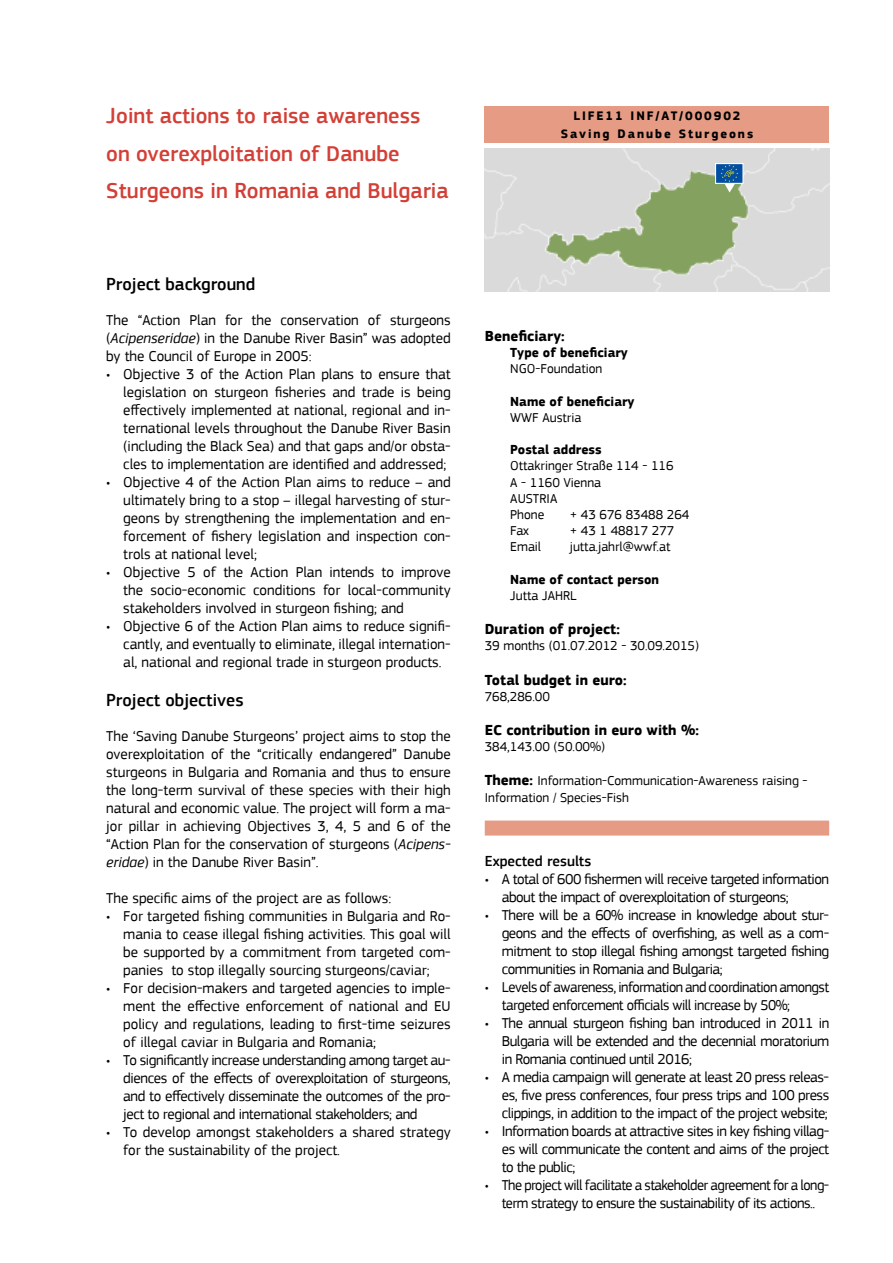
<style>
.page{position:relative;width:893px;height:1263px;background:#fff}
.page>*{position:absolute;margin:0;border:0;box-sizing:border-box;transform-origin:0 0}
.t1{font:500 22.5px/37.5px "PF Square Sans Pro";color:#d33f36}
.t2{font:500 18px "PF Square Sans Pro";color:#000}
.t3{font:15px/18px "PF Square Sans Pro";letter-spacing:-.025em;color:#000;text-align:justify}
.t4{font:15px/18px "PF Square Sans Pro";color:#000}
.t5{font:15px/18px "PF Square Sans Pro";letter-spacing:-.025em;color:#000;text-align:center;scale:.96 1}
.t6{font:700 15px "PF Square Sans Pro";color:#000}
.t7{font:500 15px "PF Square Sans Pro";color:#000}
.t8{font:13.5px/16.2px "PF Square Sans Pro";color:#000}
.t9{font:700 13.5px "PF Square Sans Pro";color:#000}
.t10{font:700 12.75px/18px "PF Square Sans Pro";letter-spacing:.15em;color:#000;text-align:center}
.s1{font-style:italic}
.s2{font-weight:700;font-size:15px}
</style>
<div class="page">
<svg style="left:484px;top:148px;width:346px;height:1px"></svg>
<div style="left:485px;top:820px;width:344px;height:15px;background:#e69b85"></div>
<div style="left:485px;top:106px;width:344px;height:37px;background:#e69b85"></div>
<img style="left:485px;top:149px;width:344px;height:142px">
<div style="left:715px;top:163px;width:28px;height:21px;background:#034ea2;border:1px solid #fff"></div>
<svg style="left:721px;top:165px;width:17px;height:28px"></svg>
<h1 class="t1" style="left:106px;top:97px;width:344px">Joint actions to raise awareness on overexploitation of Danube<br>Sturgeons in Romania and Bulgaria</h1>
<p class="t10" style="left:561px;top:107px;width:194px">LIFE11 INF/AT/000902<br>Saving Danube Sturgeons</p>
<p class="t2" style="left:106px;top:273px;width:151px">Project background</p>
<p class="t3" style="left:106px;top:311px;width:346px">The “Action Plan for the conservation of sturgeons (<span class="s1">Acipenseridae</span>) in the Danube River Basin” was adopted by the Council of Europe in 2005:</p>
<p class="t3" style="left:123px;top:365px;width:329px;text-indent:-17px">• Objective 3 of the Action Plan plans to ensure that legislation on sturgeon fisheries and trade is being effectively implemented at national, regional and in&shy;ternational levels throughout the Danube River Basin (including the Black Sea) and that gaps and/or obsta&shy;cles to implementation are identified and addressed;</p>
<p class="t3" style="left:123px;top:473px;width:329px;text-indent:-17px">• Objective 4 of the Action Plan aims to reduce – and ultimately bring to a stop – illegal harvesting of stur&shy;geons by strengthening the implementation and en&shy;forcement of fishery legislation and inspection con&shy;trols at national level;</p>
<p class="t3" style="left:123px;top:563px;width:329px;text-indent:-17px">• Objective 5 of the Action Plan intends to improve the socio-economic conditions for local-community stakeholders involved in sturgeon fishing; and</p>
<p class="t3" style="left:123px;top:617px;width:329px;text-indent:-17px">• Objective 6 of the Action Plan aims to reduce signifi&shy;cantly, and eventually to eliminate, illegal internation&shy;al, national and regional trade in sturgeon products.</p>
<p class="t2" style="left:106px;top:689px;width:139px">Project objectives</p>
<p class="t3" style="left:106px;top:727px;width:346px">The ‘Saving Danube Sturgeons’ project aims to stop the overexploitation of the “critically endangered” Danube sturgeons in Bulgaria and Romania and thus to ensure the long-term survival of these species with their high natural and economic value. The project will form a ma&shy;jor pillar in achieving Objectives 3, 4, 5 and 6 of the “Action Plan for the conservation of sturgeons (<span class="s1">Acipens&shy;eridae</span>) in the Danube River Basin”.</p>
<p class="t4" style="left:106px;top:889px;width:287px">The specific aims of the project are as follows:</p>
<p class="t3" style="left:123px;top:907px;width:329px;text-indent:-17px">• For targeted fishing communities in Bulgaria and Ro&shy;mania to cease illegal fishing activities. This goal will be supported by a commitment from targeted com&shy;panies to stop illegally sourcing sturgeons/caviar;</p>
<p class="t3" style="left:123px;top:979px;width:329px;text-indent:-17px">• For decision-makers and targeted agencies to imple&shy;ment the effective enforcement of national and EU policy and regulations, leading to first-time seizures of illegal caviar in Bulgaria and Romania;</p>
<p class="t3" style="left:123px;top:1051px;width:329px;text-indent:-17px">• To significantly increase understanding among target au&shy;diences of the effects of overexploitation of sturgeons, and to effectively disseminate the outcomes of the pro&shy;ject to regional and international stakeholders; and</p>
<p class="t4" style="left:123px;top:1123px;width:329px;text-indent:-17px">• To develop amongst stakeholders a shared strategy for the sustainability of the project.</p>
<p class="t6" style="left:485px;top:327px;width:81px">Beneficiary:</p>
<p class="t9" style="left:510px;top:344px;width:119px">Type of beneficiary</p>
<p class="t8" style="left:510px;top:361px;width:94px">NGO-Foundation</p>
<p class="t9" style="left:510px;top:393px;width:126px">Name of beneficiary</p>
<p class="t8" style="left:510px;top:409px;width:73px">WWF Austria</p>
<p class="t9" style="left:510px;top:442px;width:93px">Postal address</p>
<p class="t8" style="left:510px;top:458px;width:165px">Ottakringer Straße 114 - 116<br>A - 1160 Vienna<br>AUSTRIA<br>Phone</p>
<p class="t8" style="left:570px;top:507px;width:121px">+ 43 676 83488 264</p>
<p class="t8" style="left:510px;top:523px;width:20px">Fax</p>
<p class="t8" style="left:570px;top:523px;width:106px">+ 43 1 48817 277</p>
<p class="t8" style="left:510px;top:539px;width:32px">Email</p>
<p class="t8" style="left:570px;top:539px;width:102px">jutta.jahrl@wwf.at</p>
<p class="t9" style="left:510px;top:571px;width:150px">Name of contact person</p>
<p class="t8" style="left:510px;top:588px;width:68px">Jutta JAHRL</p>
<p class="t6" style="left:485px;top:620px;width:137px">Duration of project:</p>
<p class="t8" style="left:485px;top:638px;width:216px">39 months (01.07.2012 - 30.09.2015)</p>
<p class="t6" style="left:485px;top:671px;width:143px">Total budget in euro:</p>
<p class="t8" style="left:485px;top:688px;width:67px">768,286.00</p>
<p class="t6" style="left:485px;top:721px;width:216px">EC contribution in euro with %:</p>
<p class="t8" style="left:485px;top:739px;width:122px">384,143.00 (50.00%)</p>
<p class="t8" style="left:485px;top:773px;width:324px"><span class="s2">Theme:</span> Information-Communication-Awareness raising -<br>Information / Species-Fish</p>
<p class="t7" style="left:485px;top:852px;width:108px">Expected results</p>
<p class="t3" style="left:502px;top:870px;width:329px;text-indent:-17px">• A total of 600 fishermen will receive targeted information about the impact of overexploitation of sturgeons;</p>
<p class="t3" style="left:502px;top:906px;width:329px;text-indent:-17px">• There will be a 60% increase in knowledge about stur&shy;geons and the effects of overfishing, as well as a com&shy;mitment to stop illegal fishing amongst targeted fishing communities in Romania and Bulgaria;</p>
<p class="t3" style="left:502px;top:978px;width:329px;text-indent:-17px">• Levels of awareness, information and coordination amongst targeted enforcement officials will increase by 50%;</p>
<p class="t3" style="left:502px;top:1014px;width:329px;text-indent:-17px">• The annual sturgeon fishing ban introduced in 2011 in Bulgaria will be extended and the decennial moratorium in Romania continued until 2016;</p>
<p class="t3" style="left:502px;top:1068px;width:329px;text-indent:-17px">• A media campaign will generate at least 20 press releas&shy;es, five press conferences, four press trips and 100 press clippings, in addition to the impact of the project website;</p>
<p class="t3" style="left:502px;top:1122px;width:329px;text-indent:-17px">• Information boards at attractive sites in key fishing villag&shy;es will communicate the content and aims of the project to the public;</p>
<p class="t5" style="left:485px;top:1176px;width:360px">• The project will facilitate a stakeholder agreement for a long&shy;term strategy to ensure the sustainability of its actions..</p>
</div>
